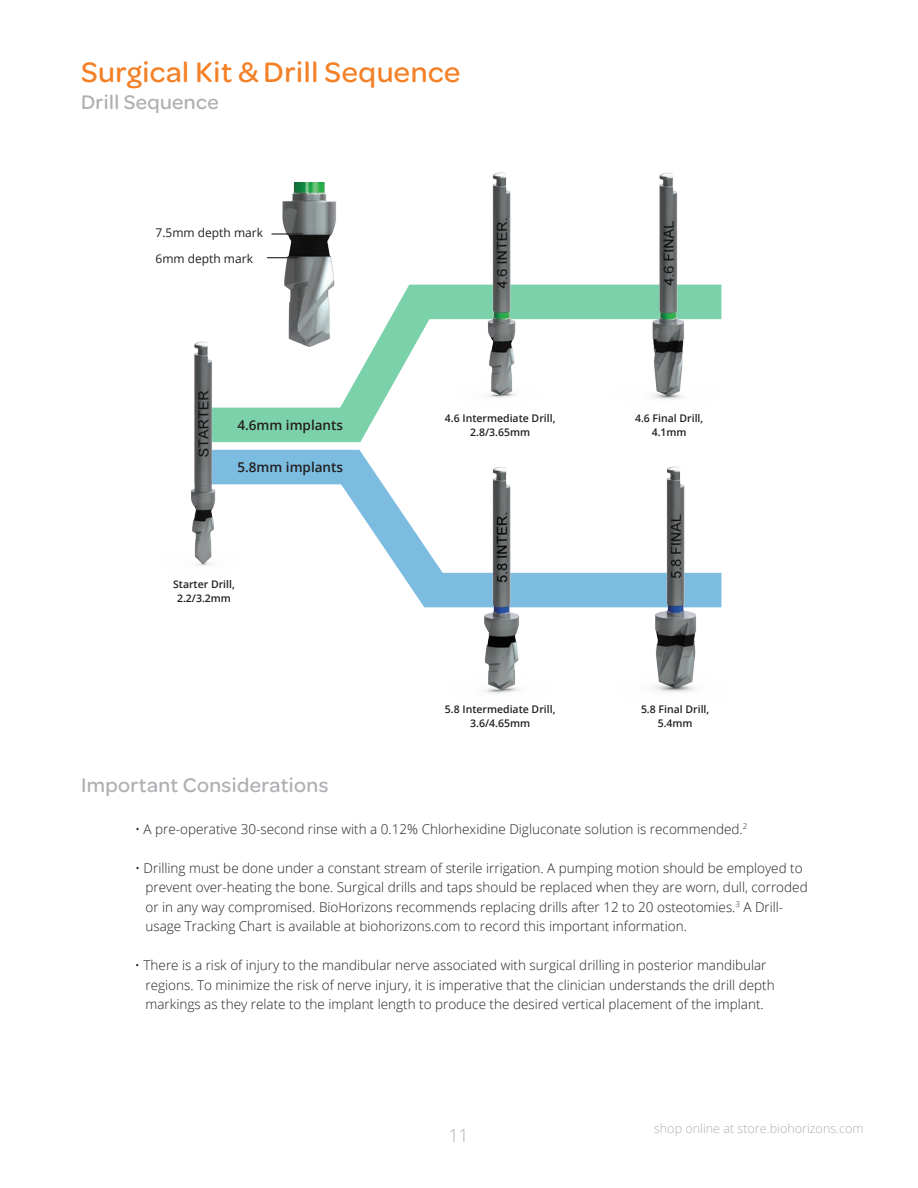
<style>
.page{position:relative;width:918px;height:1188px;background:#fff}
.page>*{position:absolute;margin:0;border:0;box-sizing:border-box;transform-origin:0 0}
.t1{font:500 30px "Omnes";letter-spacing:.02em;color:#f48026}
.t2{font:500 21px "Omnes";letter-spacing:.02em;color:#aeafb3}
.t3{font:300 18px "Open Sans";color:#aeafb3}
.Manual_text_blocks{font:300 13.5px/19.5px "Open Sans";color:#231f20}
.catalog_part_numbers{font:600 13.5px "Open Sans";color:#231f20}
.t4{font:300 12.6px "Open Sans";color:#aeafb3}
.catalog_part_descrip{font:12px "Open Sans";color:#231f20}
.catalog_part_descrip-2{font:600 10.5px/13.5px "Open Sans";color:#231f20;text-align:center}
</style>
<div class="page">
<svg style="left:256px;top:284px;width:358px;height:159px"></svg>
<svg style="left:256px;top:449px;width:365px;height:159px"></svg>
<img style="left:191px;top:341px;width:65px;height:225px">
<img style="left:447px;top:172px;width:108px;height:239px">
<img style="left:614px;top:173px;width:108px;height:226px">
<img style="left:621px;top:466px;width:101px;height:226px">
<img style="left:447px;top:464px;width:108px;height:230px">
<img style="left:281px;top:182px;width:57px;height:169px">
<hr style="left:272px;top:233px;width:31px;height:2px;background:#231f20">
<hr style="left:267px;top:257px;width:31px;height:1px;background:#231f20">
<p class="t1" style="left:81px;top:52px;width:381px">Surgical Kit &amp; Drill Sequence</p>
<p class="t2" style="left:81px;top:88px;width:139px">Drill Sequence</p>
<p class="catalog_part_descrip" style="left:156px;top:225px;width:109px">7.5mm depth mark</p>
<p class="catalog_part_descrip" style="left:156px;top:250px;width:99px">6mm depth mark</p>
<p class="catalog_part_numbers" style="left:237px;top:416px;width:107px">4.6mm implants</p>
<p class="catalog_part_numbers" style="left:237px;top:458px;width:107px">5.8mm implants</p>
<p class="catalog_part_descrip-2" style="left:173px;top:577px;width:63px">Starter Drill,</p>
<p class="catalog_part_descrip-2" style="left:177px;top:591px;width:55px">2.2/3.2mm</p>
<p class="t2" style="left:81px;top:771px;width:249px">Important Considerations</p>
<p class="catalog_part_descrip-2" style="left:445px;top:412px;width:112px">4.6 Intermediate Drill,</p>
<p class="catalog_part_descrip-2" style="left:470px;top:425px;width:61px">2.8/3.65mm</p>
<p class="catalog_part_descrip-2" style="left:635px;top:412px;width:70px">4.6 Final Drill,</p>
<p class="catalog_part_descrip-2" style="left:652px;top:425px;width:36px">4.1mm</p>
<p class="catalog_part_descrip-2" style="left:445px;top:702px;width:112px">5.8 Intermediate Drill,<br>3.6/4.65mm</p>
<p class="catalog_part_descrip-2" style="left:641px;top:702px;width:70px">5.8 Final Drill,</p>
<p class="catalog_part_descrip-2" style="left:658px;top:716px;width:36px">5.4mm</p>
<p class="Manual_text_blocks" style="left:135px;top:819px;width:614px">• A pre-operative 30-second rinse with a 0.12% Chlorhexidine Digluconate solution is recommended.<sup>2</sup></p>
<p class="Manual_text_blocks" style="left:146px;top:858px;width:664px;text-indent:-11px">• Drilling must be done under a constant stream of sterile irrigation. A pumping motion should be employed to prevent over-heating the bone. Surgical drills and taps should be replaced when they are worn, dull, corroded or in any way compromised. BioHorizons recommends replacing drills after 12 to 20 osteotomies.<sup>3</sup> A Drill&shy;usage Tracking Chart is available at biohorizons.com to record this important information.</p>
<p class="Manual_text_blocks" style="left:146px;top:955px;width:631px;text-indent:-11px">• There is a risk of injury to the mandibular nerve associated with surgical drilling in posterior mandibular regions. To minimize the risk of nerve injury, it is imperative that the clinician understands the drill depth markings as they relate to the implant length to produce the desired vertical placement of the implant.</p>
<h3 class="t3" style="left:448px;top:1123px;width:22px">11</h3>
<p class="t4" style="left:654px;top:1120px;width:211px">shop online at store.biohorizons.com</p>
</div>
